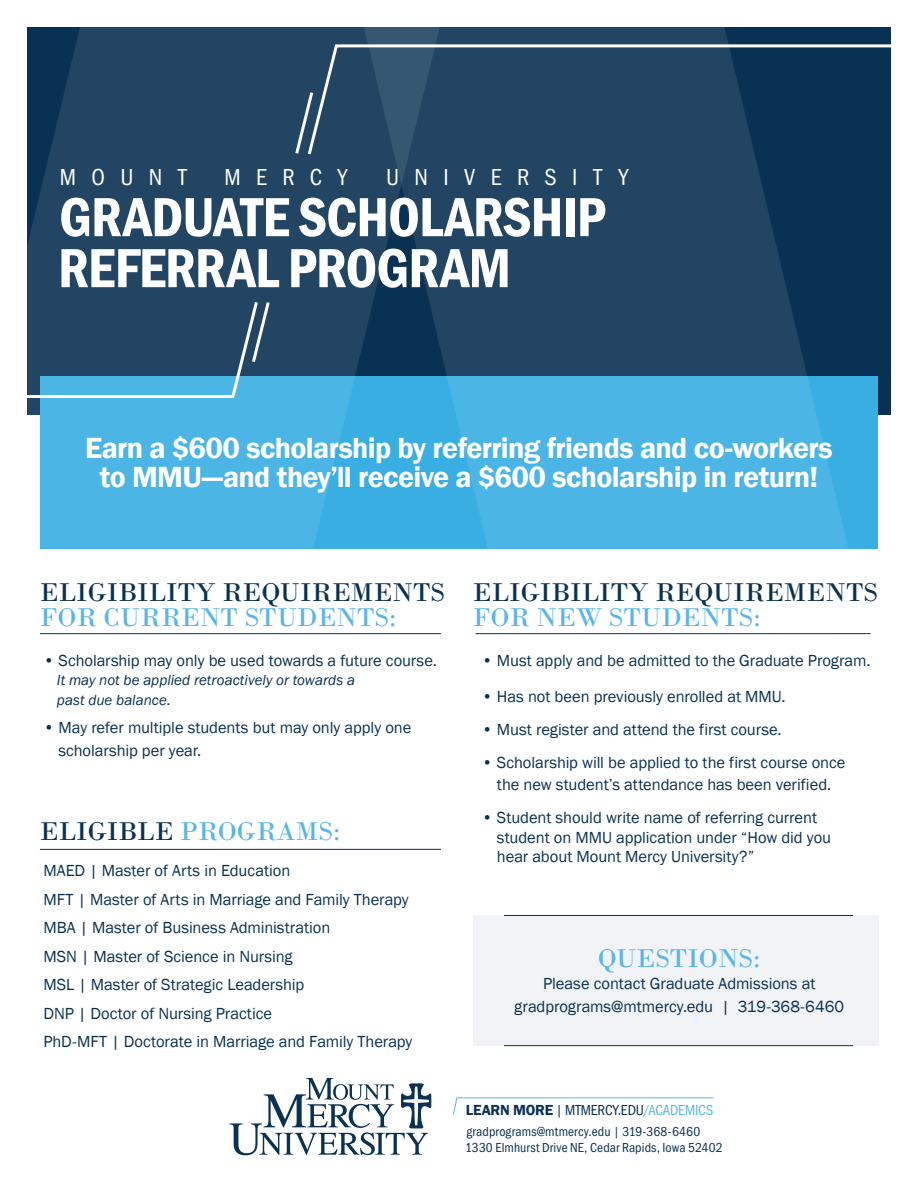
<style>
.page{position:relative;width:918px;height:1188px;background:#fff}
.page>*{position:absolute;margin:0;border:0;box-sizing:border-box;transform-origin:0 0}
.t1{font:57px/51px "Franklin Gothic URW Con Dem";letter-spacing:-.02em;color:#fff}
.t2{font:600 30px/28.5px "Franklin Gothic";letter-spacing:-.025em;color:#fff;text-align:center}
.t3{font:27px/24.6px "Bodoni";color:#093153}
.t4{font:27px "Bodoni";color:#5ab6e6}
.t5{font:24px "Franklin Gothic URW Cond";letter-spacing:.64em;color:#fff}
.t6{font:16.5px/22.5px "Franklin Gothic";letter-spacing:-.005em;color:#093153}
.t7{font:italic 15px/19.5px "Franklin Gothic";color:#093153}
.t8{font:15px "Franklin Gothic URW Cond";letter-spacing:-.015em;color:#093153}
.t9{font:13.5px "Franklin Gothic URW Cond";letter-spacing:.01em;color:#093153}
.s1{color:#5ab6e6}
.s2{color:#093153}
.s3{font-family:"Franklin Gothic";font-weight:600}
</style>
<div class="page">
<div style="left:27px;top:27px;width:864px;height:388px;background:#093153"></div>
<div style="left:41px;top:376px;width:837px;height:173px;background:#38aee3"></div>
<svg style="left:27px;top:27px;width:337px;height:522px;background:#306d91"></svg>
<svg style="left:364px;top:27px;width:484px;height:521px"></svg>
<svg style="left:293px;top:89px;width:13px;height:68px"></svg>
<svg style="left:306px;top:43px;width:585px;height:115px"></svg>
<svg style="left:27px;top:299px;width:245px;height:100px;background:#326282"></svg>
<svg style="left:453px;top:1097px;width:261px;height:18px"></svg>
<svg style="left:229px;top:1078px;width:202px;height:77px"></svg>
<div style="left:473px;top:915px;width:405px;height:131px;background:#f2f3f6"></div>
<hr style="left:504px;top:1045px;width:349px;height:1px;background:#093153">
<hr style="left:504px;top:915px;width:349px;height:1px;background:#093153">
<hr style="left:40px;top:633px;width:401px;height:1px;background:#093153">
<hr style="left:40px;top:849px;width:401px;height:1px;background:#093153">
<hr style="left:475px;top:633px;width:396px;height:1px;background:#093153">
<p class="t5" style="left:60px;top:160px;width:128px">MOUNT</p>
<p class="t5" style="left:224px;top:160px;width:124px">MERCY</p>
<p class="t5" style="left:386px;top:160px;width:244px">UNIVERSITY</p>
<p class="t1" style="left:58px;top:189px;width:549px">GRADUATE SCHOLARSHIP<br>REFERRAL PROGRAM</p>
<p class="t2" style="left:85px;top:434px;width:749px">Earn a $600 scholarship by referring friends and co-workers to MMU—and they’ll receive a $600 scholarship in return!</p>
<p class="t3" style="left:40px;top:580px;width:407px">ELIGIBILITY REQUIREMENTS<br><span class="s1">FOR CURRENT STUDENTS:</span></p>
<p class="t6" style="left:43px;top:649px;width:395px">• Scholarship may only be used towards a future course.</p>
<p class="t7" style="left:57px;top:671px;width:300px">It may not be applied retroactively or towards a past due balance.</p>
<p class="t6" style="left:58px;top:717px;width:354px;text-indent:-15px">• May refer multiple students but may only apply one scholarship per year.</p>
<p class="t4" style="left:40px;top:816px;width:302px"><span class="s2">ELIGIBLE</span> PROGRAMS:</p>
<p class="t6" style="left:43px;top:860px;width:248px">MAED | Master of Arts in Education</p>
<p class="t6" style="left:43px;top:889px;width:367px">MFT | Master of Arts in Marriage and Family Therapy</p>
<p class="t6" style="left:43px;top:917px;width:288px">MBA | Master of Business Administration</p>
<p class="t6" style="left:43px;top:946px;width:251px">MSN | Master of Science in Nursing</p>
<p class="t6" style="left:43px;top:974px;width:262px">MSL | Master of Strategic Leadership</p>
<p class="t6" style="left:43px;top:1003px;width:230px">DNP | Doctor of Nursing Practice</p>
<p class="t6" style="left:43px;top:1031px;width:371px">PhD-MFT | Doctorate in Marriage and Family Therapy</p>
<p class="t3" style="left:473px;top:580px;width:407px">ELIGIBILITY REQUIREMENTS<br><span class="s1">FOR NEW STUDENTS:</span></p>
<p class="t6" style="left:482px;top:649px;width:390px">• Must apply and be admitted to the Graduate Program.</p>
<p class="t6" style="left:482px;top:685px;width:305px">• Has not been previously enrolled at MMU.</p>
<p class="t6" style="left:482px;top:718px;width:301px">• Must register and attend the first course.</p>
<p class="t6" style="left:482px;top:751px;width:365px;text-align:center">• Scholarship will be applied to the first course once the new student’s attendance has been verified.</p>
<p class="t6" style="left:497px;top:808px;width:336px;line-height:19.5px;text-indent:-15px">• Student should write name of referring current student on MMU application under “How did you hear about Mount Mercy University?”</p>
<p class="t4" style="left:598px;top:942px;width:164px">QUESTIONS:</p>
<p class="t6" style="left:543px;top:973px;width:274px">Please contact Graduate Admissions at</p>
<p class="t6" style="left:514px;top:995px;width:331px">gradprograms@mtmercy.edu | 319-368-6460</p>
<p class="t8" style="left:466px;top:1099px;width:249px"><span class="s3">LEARN MORE</span> | MTMERCY.EDU<span class="s1">/ACADEMICS</span></p>
<p class="t9" style="left:466px;top:1122px;width:235px">gradprograms@mtmercy.edu | 319-368-6460</p>
<p class="t9" style="left:465px;top:1138px;width:259px">1330 Elmhurst Drive NE, Cedar Rapids, Iowa 52402</p>
</div>
